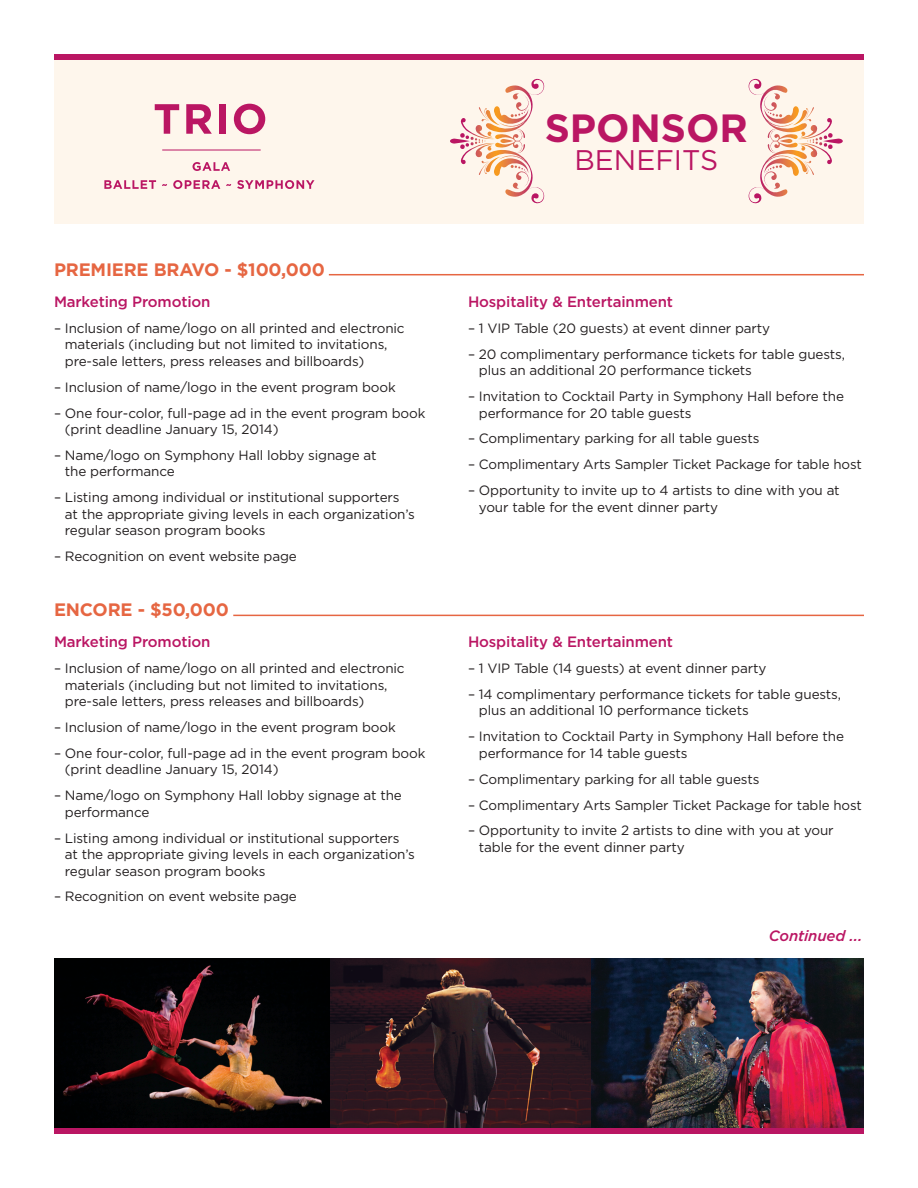
<style>
.page{position:relative;width:918px;height:1188px;background:#fff}
.page>*{position:absolute;margin:0;border:0;box-sizing:border-box;transform-origin:0 0}
.t1{font:700 39.3px "Gotham";color:#ba1663}
.t2{font:28.35px "Gotham";color:#ba1663}
.t3{font:700 18px "Gotham";letter-spacing:-.01em;color:#e66642}
.t4{font:500 15px "Gotham";letter-spacing:-.01em;color:#ba1663}
.t5{font:italic 500 15px "Gotham";letter-spacing:-.01em;color:#ba1663}
.t6{font:13.5px/16.5px "Gotham";letter-spacing:-.01em;color:#231f20}
</style>
<div class="page">
<img style="left:54px;top:958px;width:810px;height:170px">
<hr style="left:233px;top:615px;width:631px;height:1px;background:#e66642">
<hr style="left:329px;top:274px;width:535px;height:1px;background:#e66642">
<div style="left:54px;top:54px;width:810px;height:169px;background:#fef6ea"></div>
<div style="left:54px;top:54px;width:810px;height:6px;background:#ba1663"></div>
<div style="left:54px;top:1128px;width:810px;height:6px;background:#ba1663"></div>
<svg style="left:155px;top:104px;width:24px;height:30px"></svg>
<svg style="left:186px;top:104px;width:26px;height:30px"></svg>
<div style="left:219px;top:104px;width:7px;height:30px;background:#ba1663"></div>
<svg style="left:234px;top:104px;width:31px;height:30px"></svg>
<svg style="left:193px;top:162px;width:37px;height:9px"></svg>
<svg style="left:104px;top:180px;width:52px;height:9px"></svg>
<svg style="left:173px;top:180px;width:47px;height:9px"></svg>
<svg style="left:237px;top:180px;width:77px;height:9px"></svg>
<hr style="left:162px;top:150px;width:99px;height:1px;background:#ba1663">
<svg style="left:748px;top:81px;width:59px;height:123px"></svg>
<svg style="left:486px;top:80px;width:58px;height:121px"></svg>
<h3 class="t3" style="left:54px;top:257px;width:272px">PREMIERE BRAVO - $100,000</h3>
<p class="t4" style="left:54px;top:292px;width:158px">Marketing Promotion</p>
<p class="t6" style="left:65px;top:320px;width:341px;text-indent:-11px">– Inclusion of name/logo on all printed and electronic materials (including but not limited to invitations, pre-sale letters, press releases and billboards)</p>
<p class="t6" style="left:54px;top:378px;width:343px">– Inclusion of name/logo in the event program book</p>
<p class="t6" style="left:65px;top:404px;width:362px;text-indent:-11px">– One four-color, full-page ad in the event program book (print deadline January 15, 2014)</p>
<p class="t6" style="left:65px;top:447px;width:313px;text-indent:-11px">– Name/logo on Symphony Hall lobby signage at the performance</p>
<p class="t6" style="left:65px;top:489px;width:352px;text-indent:-11px">– Listing among individual or institutional supporters at the appropriate giving levels in each organization’s regular season program books</p>
<p class="t6" style="left:54px;top:548px;width:244px">– Recognition on event website page</p>
<h3 class="t3" style="left:54px;top:597px;width:176px">ENCORE - $50,000</h3>
<p class="t4" style="left:54px;top:632px;width:158px">Marketing Promotion</p>
<p class="t6" style="left:65px;top:660px;width:341px;text-indent:-11px">– Inclusion of name/logo on all printed and electronic materials (including but not limited to invitations, pre-sale letters, press releases and billboards)</p>
<p class="t6" style="left:54px;top:719px;width:343px">– Inclusion of name/logo in the event program book</p>
<p class="t6" style="left:65px;top:745px;width:362px;text-indent:-11px">– One four-color, full-page ad in the event program book (print deadline January 15, 2014)</p>
<p class="t6" style="left:65px;top:787px;width:338px;text-indent:-11px">– Name/logo on Symphony Hall lobby signage at the performance</p>
<p class="t6" style="left:65px;top:829px;width:352px;text-indent:-11px">– Listing among individual or institutional supporters at the appropriate giving levels in each organization’s regular season program books</p>
<p class="t6" style="left:54px;top:888px;width:244px">– Recognition on event website page</p>
<h1 class="t1" style="left:545px;top:102px;width:56px">SPONSOR</h1>
<h2 class="t2" style="left:575px;top:142px;width:114px">Ben efits</h2>
<p class="t4" style="left:468px;top:292px;width:207px">Hospitality &amp; Entertainment</p>
<p class="t6" style="left:468px;top:320px;width:304px">– 1 VIP Table (20 guests) at event dinner party</p>
<p class="t6" style="left:479px;top:345px;width:368px;text-indent:-11px">– 20 complimentary performance tickets for table guests, plus an additional 20 performance tickets</p>
<p class="t6" style="left:479px;top:388px;width:367px;text-indent:-11px">– Invitation to Cocktail Party in Symphony Hall before the performance for 20 table guests</p>
<p class="t6" style="left:468px;top:430px;width:293px">– Complimentary parking for all table guests</p>
<p class="t6" style="left:468px;top:456px;width:395px">– Complimentary Arts Sampler Ticket Package for table host</p>
<p class="t6" style="left:479px;top:482px;width:362px;text-indent:-11px">– Opportunity to invite up to 4 artists to dine with you at your table for the event dinner party</p>
<p class="t4" style="left:468px;top:632px;width:207px">Hospitality &amp; Entertainment</p>
<p class="t6" style="left:468px;top:660px;width:300px">– 1 VIP Table (14 guests) at event dinner party</p>
<p class="t6" style="left:479px;top:686px;width:364px;text-indent:-11px">– 14 complimentary performance tickets for table guests, plus an additional 10 performance tickets</p>
<p class="t6" style="left:479px;top:728px;width:367px;text-indent:-11px">– Invitation to Cocktail Party in Symphony Hall before the performance for 14 table guests</p>
<p class="t6" style="left:468px;top:770px;width:293px">– Complimentary parking for all table guests</p>
<p class="t6" style="left:468px;top:796px;width:395px">– Complimentary Arts Sampler Ticket Package for table host</p>
<p class="t6" style="left:479px;top:822px;width:356px;text-indent:-11px">– Opportunity to invite 2 artists to dine with you at your table for the event dinner party</p>
<p class="t5" style="left:769px;top:925px;width:95px">Continued ...</p>
</div>
